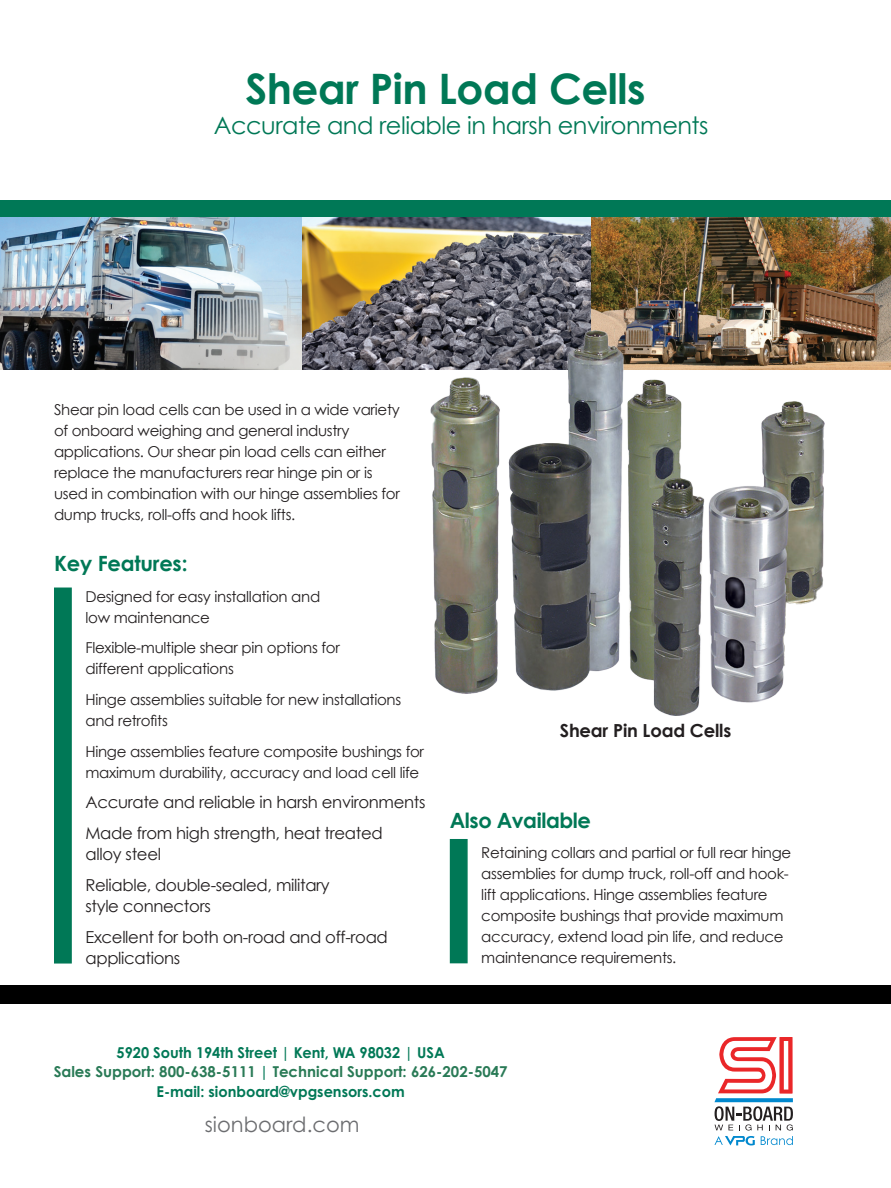
<style>
.page{position:relative;width:891px;height:1188px;background:#fff}
.page>*{position:absolute;margin:0;border:0;box-sizing:border-box;transform-origin:0 0}
.t1{font:700 42px "Century Gothic";letter-spacing:-.01em;color:#007856}
.t2{font:24px "Century Gothic";letter-spacing:-.02em;color:#007856}
.t3{font:700 21px "Century Gothic";letter-spacing:-.02em;color:#007856}
.PT-URL{font:21px "Century Gothic Pro";color:#6c6d70}
.t4{font:700 18px "Century Gothic";letter-spacing:-.01em;color:#231f20}
.t5{font:16.5px/21px "Century Gothic";letter-spacing:-.02em;color:#231f20}
.t6{font:15px/21px "Century Gothic";letter-spacing:-.02em;color:#231f20}
.PT-Contact{font:700 15px "Century Gothic Pro";color:#007856}
.t7{font:700 15px "Century Gothic";color:#297a56}
.s1{font-family:"Century Gothic Pro";color:#007856}
</style>
<div class="page">
<svg style="left:714px;top:1037px;width:79px;height:108px"></svg>
<div style="left:0;top:985px;width:891px;height:19px;background:#000"></div>
<img style="left:590px;top:217px;width:301px;height:152px">
<img style="left:0;top:217px;width:590px;height:152px">
<div style="left:0;top:201px;width:891px;height:16px;background:#007856"></div>
<div style="left:54px;top:588px;width:18px;height:376px;background:#007856;border:2px solid #007856"></div>
<div style="left:450px;top:839px;width:18px;height:124px;background:#007856;border:2px solid #007856"></div>
<img style="left:430px;top:330px;width:394px;height:386px">
<p class="t1" style="left:245px;top:56px;width:402px">Shear Pin Load Cells</p>
<p class="t2" style="left:214px;top:109px;width:496px">Accurate and reliable in harsh environments</p>
<p class="t6" style="left:54px;top:399px;width:347px">Shear pin load cells can be used in a wide variety of onboard weighing and general industry applications. Our shear pin load cells can either replace the manufacturers rear hinge pin or is used in combination with our hinge assemblies for dump trucks, roll-offs and hook lifts.</p>
<p class="t3" style="left:54px;top:547px;width:135px">Key Features:</p>
<p class="t6" style="left:86px;top:585px;width:236px">Designed for easy installation and low maintenance</p>
<p class="t6" style="left:86px;top:637px;width:256px">Flexible-multiple shear pin options for different applications</p>
<p class="t6" style="left:86px;top:689px;width:317px">Hinge assemblies suitable for new installations and retrofits</p>
<p class="t6" style="left:86px;top:741px;width:340px">Hinge assemblies feature composite bushings for maximum durability, accuracy and load cell life</p>
<p class="t5" style="left:86px;top:792px;width:342px">Accurate and reliable in harsh environments</p>
<p class="t5" style="left:85px;top:822px;width:299px">Made from high strength, heat treated alloy steel</p>
<p class="t5" style="left:85px;top:874px;width:246px">Reliable, double-sealed, military style connectors</p>
<p class="t5" style="left:85px;top:926px;width:304px">Excellent for both on-road and off-road applications</p>
<p class="t4" style="left:560px;top:717px;width:173px">Shear Pin Load Cells</p>
<p class="t3" style="left:450px;top:804px;width:143px">Also Available</p>
<p class="t6" style="left:481px;top:842px;width:312px">Retaining collars and partial or full rear hinge assemblies for dump truck, roll-off and hook&shy;lift applications. Hinge assemblies feature composite bushings that provide maximum accuracy, extend load pin life, and reduce maintenance requirements.</p>
<p class="PT-Contact" style="left:117px;top:1043px;width:330px">5920 South 194th Street | Kent, WA 98032 | USA</p>
<p class="t7" style="left:54px;top:1061px;width:455px">Sales Support: 800-638-5111 <span class="s1">|</span> Technical Support: 626-202-5047</p>
<p class="PT-Contact" style="left:156px;top:1082px;width:250px">E-mail: sionboard@vpgsensors.com</p>
<p class="PT-URL" style="left:205px;top:1112px;width:156px">sionboard.com</p>
</div>
